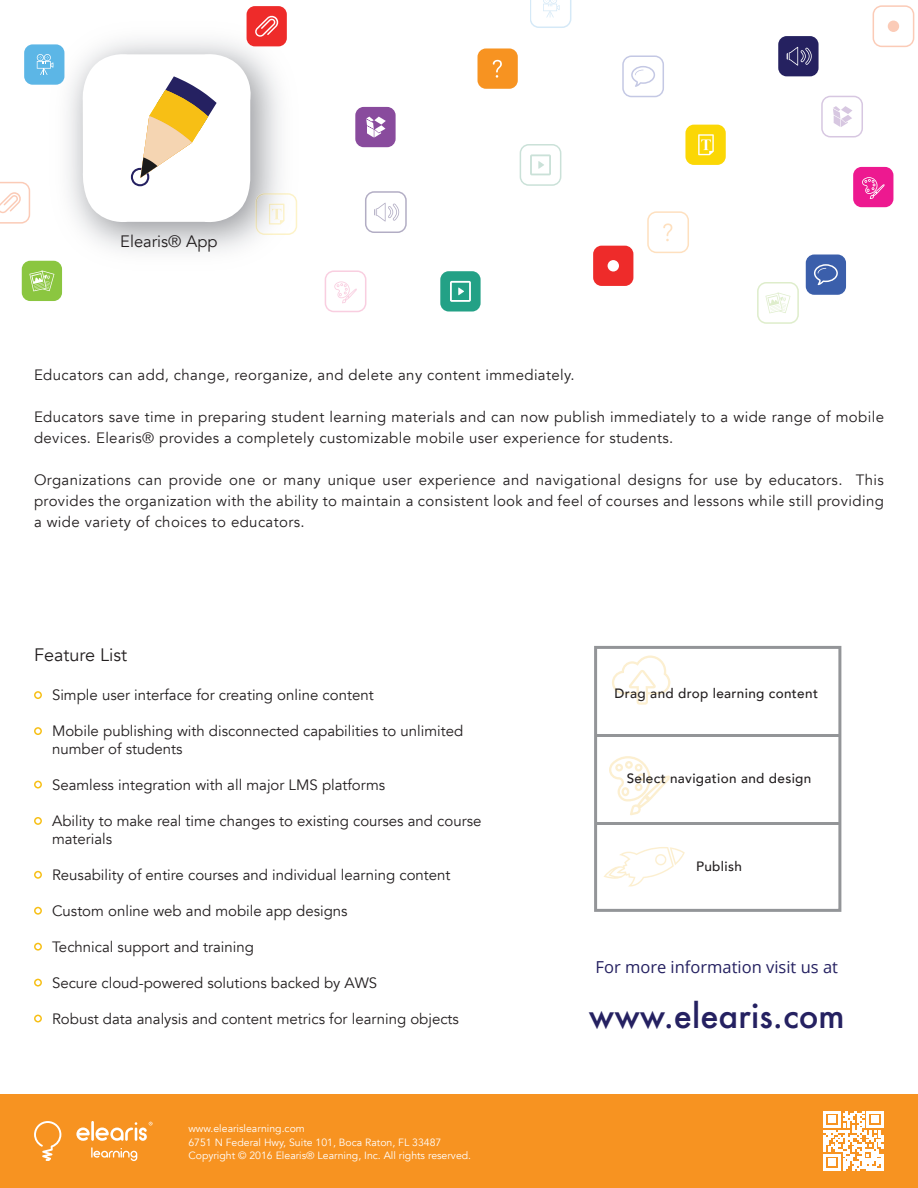
<style>
.page{position:relative;width:918px;height:1188px;background:#fff}
.page>*{position:absolute;margin:0;border:0;box-sizing:border-box;transform-origin:0 0}
.t1{font:500 33px "Futura";color:#252161}
.t2{font:18px "Avenir";color:#231f20}
.t3{font:16.5px "Open Sans";color:#252161}
.t4{font:16.5px "Avenir";color:#231f20}
.t5{font:15px/21px "Avenir";color:#231f20}
.t6{font:15px/21px "Avenir";letter-spacing:.025em;color:#231f20}
.t7{font:500 13.5px "Avenir";letter-spacing:.025em;color:#231f20}
.t8{font:10.5px/13.5px "Avenir";color:#fff}
</style>
<div class="page">
<svg style="left:594px;top:646px;width:247px;height:266px"></svg>
<hr style="left:596px;top:822px;width:244px;height:2px;background:#939598">
<hr style="left:596px;top:734px;width:244px;height:3px;background:#939598">
<svg style="left:757px;top:282px;width:42px;height:42px"></svg>
<img style="left:45px;top:17px;width:253px;height:258px">
<img style="left:255px;top:193px;width:42px;height:42px">
<img style="left:269px;top:204px;width:16px;height:21px">
<svg style="left:272px;top:209px;width:9px;height:10px"></svg>
<svg style="left:82px;top:52px;width:171px;height:172px"></svg>
<svg style="left:612px;top:656px;width:58px;height:49px"></svg>
<svg style="left:609px;top:756px;width:61px;height:59px"></svg>
<svg style="left:603px;top:847px;width:82px;height:40px"></svg>
<svg style="left:34px;top:691px;width:8px;height:8px"></svg>
<svg style="left:34px;top:727px;width:8px;height:8px"></svg>
<svg style="left:34px;top:781px;width:8px;height:8px"></svg>
<svg style="left:34px;top:817px;width:8px;height:8px"></svg>
<svg style="left:34px;top:871px;width:8px;height:8px"></svg>
<svg style="left:34px;top:907px;width:8px;height:8px"></svg>
<svg style="left:34px;top:943px;width:8px;height:8px"></svg>
<svg style="left:34px;top:979px;width:8px;height:8px"></svg>
<svg style="left:34px;top:1015px;width:8px;height:7px"></svg>
<div style="left:806px;top:255px;width:40px;height:40px;background:#3b5fab;border-radius:8px"></div>
<svg style="left:814px;top:264px;width:24px;height:21px"></svg>
<svg style="left:622px;top:55px;width:42px;height:42px"></svg>
<div style="left:593px;top:246px;width:40px;height:40px;background:#ee2b2a;border-radius:8px"></div>
<div style="left:608px;top:260px;width:11px;height:12px;background:#fff;border-radius:50%"></div>
<svg style="left:873px;top:5px;width:41px;height:42px"></svg>
<div style="left:888px;top:21px;width:11px;height:11px;background:#fbcbb7;border-radius:50%"></div>
<div style="left:440px;top:271px;width:41px;height:41px;background:#23a186;border-radius:8px"></div>
<svg style="left:450px;top:281px;width:21px;height:21px"></svg>
<svg style="left:520px;top:144px;width:41px;height:42px"></svg>
<div style="left:853px;top:167px;width:40px;height:40px;background:#ed1990;border-radius:8px"></div>
<svg style="left:862px;top:177px;width:23px;height:22px"></svg>
<svg style="left:325px;top:270px;width:41px;height:42px"></svg>
<div style="left:24px;top:44px;width:40px;height:41px;background:#5cb6e6;border-radius:8px"></div>
<svg style="left:37px;top:54px;width:16px;height:21px"></svg>
<svg style="left:530px;top:0;width:41px;height:28px"></svg>
<div style="left:778px;top:36px;width:41px;height:40px;background:#252160;border-radius:8px"></div>
<svg style="left:787px;top:47px;width:25px;height:19px"></svg>
<svg style="left:365px;top:191px;width:42px;height:42px"></svg>
<div style="left:478px;top:48px;width:40px;height:41px;background:#f79321;border-radius:8px"></div>
<svg style="left:493px;top:60px;width:9px;height:18px"></svg>
<svg style="left:647px;top:211px;width:42px;height:42px"></svg>
<div style="left:355px;top:107px;width:41px;height:40px;background:#894b9d;border-radius:8px"></div>
<svg style="left:366px;top:117px;width:20px;height:21px"></svg>
<svg style="left:821px;top:96px;width:42px;height:41px"></svg>
<div style="left:22px;top:261px;width:40px;height:40px;background:#8bc640;border-radius:8px"></div>
<svg style="left:29px;top:270px;width:25px;height:21px"></svg>
<div style="left:685px;top:125px;width:41px;height:40px;background:#fbd705;border-radius:8px"></div>
<svg style="left:698px;top:134px;width:16px;height:21px"></svg>
<div style="left:247px;top:6px;width:40px;height:40px;background:#ee2b2a;border-radius:8px"></div>
<svg style="left:255px;top:15px;width:24px;height:22px"></svg>
<svg style="left:0;top:182px;width:30px;height:42px"></svg>
<div style="left:0;top:1094px;width:918px;height:94px;background:#f79321"></div>
<svg style="left:34px;top:1121px;width:27px;height:40px"></svg>
<svg style="left:76px;top:1128px;width:14px;height:13px"></svg>
<hr style="left:91px;top:1121px;width:3px;height:20px;background:#fff">
<svg style="left:91px;top:1147px;width:46px;height:14px"></svg>
<svg style="left:96px;top:1122px;width:57px;height:19px"></svg>
<svg style="left:824px;top:1111px;width:59px;height:60px"></svg>
<p class="t4" style="left:120px;top:232px;width:99px">Elearis® App</p>
<p class="t6" style="left:34px;top:365px;width:542px">Educators can add, change, reorganize, and delete any content immediately.</p>
<p class="t6" style="left:34px;top:407px;width:851px">Educators save time in preparing student learning materials and can now publish immediately to a wide range of mobile devices. Elearis® provides a completely customizable mobile user experience for students.</p>
<p class="t5" style="left:34px;top:470px;width:851px;text-align:justify">Organizations can provide one or many unique user experience and navigational designs for use by educators. This provides the organization with the ability to maintain a consistent look and feel of courses and lessons while still providing a wide variety of choices to educators.</p>
<p class="t2" style="left:34px;top:644px;width:94px">Feature List</p>
<p class="t5" style="left:52px;top:685px;width:323px">Simple user interface for creating online content</p>
<p class="t5" style="left:52px;top:722px;width:413px;line-height:18px">Mobile publishing with disconnected capabilities to unlimited number of students</p>
<p class="t5" style="left:52px;top:775px;width:335px">Seamless integration with all major LMS platforms</p>
<p class="t5" style="left:52px;top:812px;width:431px;line-height:18px">Ability to make real time changes to existing courses and course materials</p>
<p class="t5" style="left:52px;top:865px;width:400px">Reusability of entire courses and individual learning content</p>
<p class="t5" style="left:52px;top:901px;width:297px">Custom online web and mobile app designs</p>
<p class="t5" style="left:52px;top:937px;width:203px">Technical support and training</p>
<p class="t5" style="left:52px;top:973px;width:327px">Secure cloud-powered solutions backed by AWS</p>
<p class="t5" style="left:52px;top:1009px;width:408px">Robust data analysis and content metrics for learning objects</p>
<p class="t8" style="left:188px;top:1122px;width:284px">www.elearislearning.com<br>6751 N Federal Hwy, Suite 101, Boca Raton, FL 33487<br>Copyright © 2016 Elearis® Learning, Inc. All rights reserved.</p>
<p class="t7" style="left:615px;top:682px;width:205px">Drag and drop learning content</p>
<p class="t7" style="left:627px;top:767px;width:186px">Select navigation and design</p>
<p class="t7" style="left:696px;top:855px;width:47px">Publish</p>
<p class="t3" style="left:596px;top:955px;width:244px">For more information visit us at</p>
<h1 class="t1" style="left:589px;top:993px;width:257px">www.elearis.com</h1>
</div>
